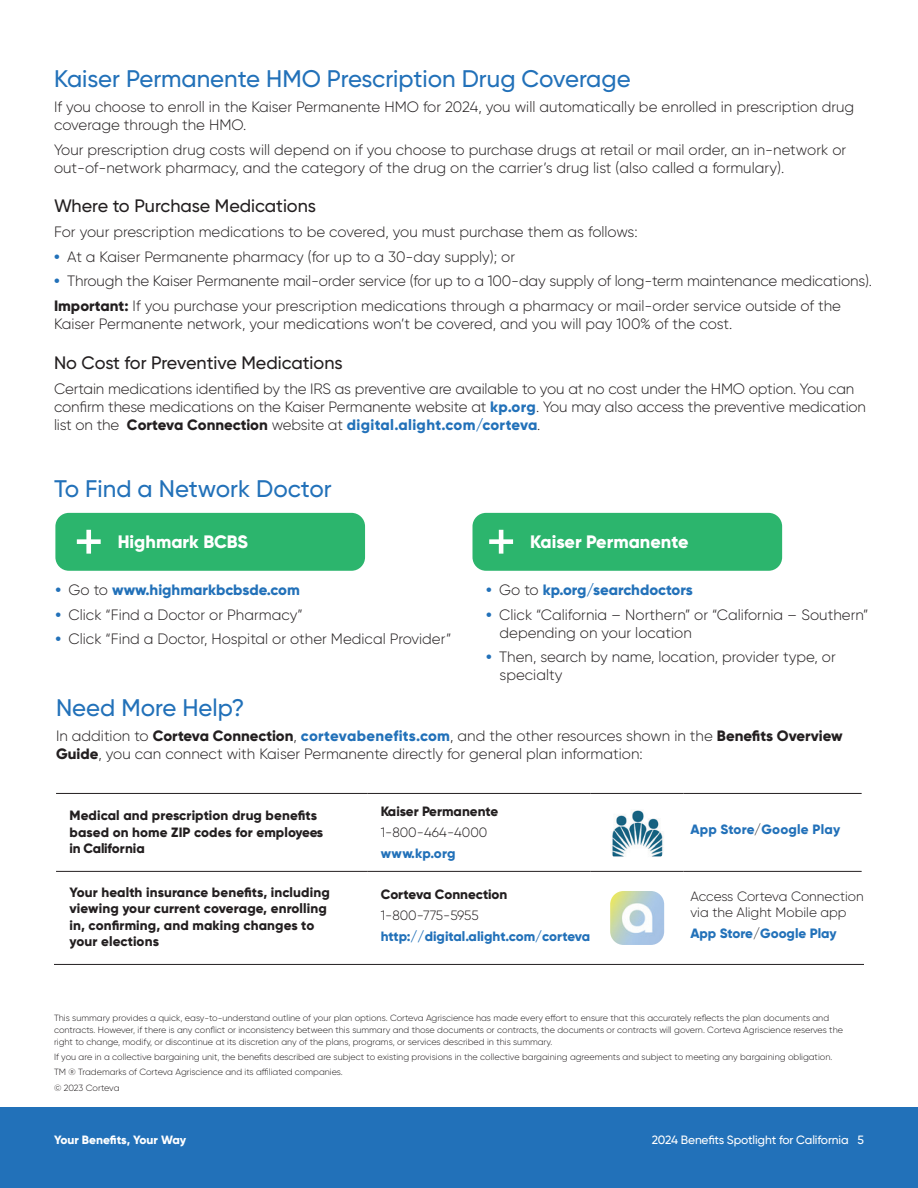
<style>
.page{position:relative;width:918px;height:1188px;background:#fff}
.page>*{position:absolute;margin:0;border:0;box-sizing:border-box;transform-origin:0 0}
.t1{font:500 55.5px "Gilroy";color:#fff}
.t2{font:500 24px "Gilroy";color:#2271b9}
.t3{font:500 18px "Gilroy";color:#231f20}
.t4{font:800 18px "Gilroy";color:#fff}
.t5{font:300 15px/18px "Gilroy";color:#231f20}
.t6{font:800 15px "Gilroy";color:#2271b9}
.t7{font:800 13.5px/16.2px "Gilroy";letter-spacing:.01em;color:#231f20}
.t8{font:800 13.5px "Gilroy";color:#2271b9}
.t9{font:300 13.5px/16.2px "Gilroy";color:#231f20}
.t10{font:500 12px "Gilroy";letter-spacing:-.01em;color:#fff}
.t11{font:800 12px "Gilroy";color:#fff}
.t12{font:300 9px/12px "Gilroy";color:#231f20}
.s1{font-weight:800;color:#2271b9}
.s2{font-weight:800}
.s3{font-weight:300;color:#231f20}
</style>
<div class="page">
<div style="left:0;top:1107px;width:918px;height:81px;background:#2271b9"></div>
<div style="left:55px;top:513px;width:310px;height:58px;background:#2cb56d;border-radius:13px"></div>
<div style="left:472px;top:513px;width:310px;height:58px;background:#2cb56d;border-radius:13px"></div>
<hr style="left:56px;top:793px;width:311px;height:1px;background:#231f20">
<hr style="left:367px;top:793px;width:224px;height:1px;background:#231f20">
<hr style="left:591px;top:793px;width:93px;height:1px;background:#231f20">
<hr style="left:684px;top:793px;width:178px;height:1px;background:#231f20">
<hr style="left:56px;top:871px;width:311px;height:1px;background:#231f20">
<hr style="left:367px;top:871px;width:224px;height:1px;background:#231f20">
<hr style="left:591px;top:871px;width:93px;height:1px;background:#231f20">
<hr style="left:684px;top:871px;width:178px;height:1px;background:#231f20">
<img style="left:612px;top:810px;width:52px;height:47px">
<hr style="left:54px;top:964px;width:810px;height:1px;background:#231f20">
<img style="left:610px;top:891px;width:54px;height:54px">
<h2 class="t2" style="left:54px;top:64px;width:578px">Kaiser Permanente HMO Prescription Drug Coverage</h2>
<p class="t5" style="left:54px;top:97px;width:802px">If you choose to enroll in the Kaiser Permanente HMO for 2024, you will automatically be enrolled in prescription drug coverage through the HMO.</p>
<p class="t5" style="left:54px;top:140px;width:794px">Your prescription drug costs will depend on if you choose to purchase drugs at retail or mail order, an in-network or out-of-network pharmacy, and the category of the drug on the carrier’s drug list (also called a formulary).</p>
<p class="t3" style="left:54px;top:195px;width:264px">Where to Purchase Medications</p>
<p class="t5" style="left:54px;top:223px;width:585px">For your prescription medications to be covered, you must purchase them as follows:</p>
<p class="t5" style="left:54px;top:247px;width:463px"><span class="s1">•</span> At a Kaiser Permanente pharmacy (for up to a 30-day supply); or</p>
<p class="t5" style="left:54px;top:269px;width:820px;line-height:24.8px"><span class="s1">•</span> Through the Kaiser Permanente mail-order service (for up to a 100-day supply of long-term maintenance medications).<br><span class="s2">Important:</span> If you purchase your prescription medications through a pharmacy or mail-order service outside of the</p>
<p class="t5" style="left:54px;top:315px;width:680px">Kaiser Permanente network, your medications won’t be covered, and you will pay 100% of the cost.</p>
<p class="t3" style="left:54px;top:351px;width:290px">No Cost for Preventive Medications</p>
<p class="t5" style="left:54px;top:379px;width:814px">Certain medications identified by the IRS as preventive are available to you at no cost under the HMO option. You can confirm these medications on the Kaiser Permanente website at <span class="s1">kp.org</span>. You may also access the preventive medication list on the <span class="s2">Corteva Connection</span> website at <span class="s1">digital.alight.com/corteva</span>.</p>
<h2 class="t2" style="left:54px;top:474px;width:279px">To Find a Network Doctor</h2>
<h1 class="t1" style="left:74px;top:508px;width:32px">+</h1>
<p class="t4" style="left:118px;top:530px;width:132px">Highmark BCBS</p>
<p class="t4" style="left:530px;top:530px;width:160px">Kaiser Permanente</p>
<h1 class="t1" style="left:486px;top:508px;width:32px">+</h1>
<p class="t6" style="left:55px;top:580px;width:246px">• <span class="s3">Go to</span> www.highmarkbcbsde.com</p>
<p class="t5" style="left:55px;top:605px;width:249px"><span class="s1">•</span> Click “Find a Doctor or Pharmacy”</p>
<p class="t5" style="left:55px;top:630px;width:397px"><span class="s1">•</span> Click “Find a Doctor, Hospital or other Medical Provider”</p>
<p class="t6" style="left:486px;top:580px;width:208px">• <span class="s3">Go to</span> kp.org/searchdoctors</p>
<p class="t5" style="left:500px;top:605px;width:370px;text-indent:-14px"><span class="s1">•</span> Click “California – Northern” or “California – Southern” depending on your location</p>
<p class="t5" style="left:500px;top:648px;width:338px;text-indent:-14px"><span class="s1">•</span> Then, search by name, location, provider type, or specialty</p>
<h2 class="t2" style="left:56px;top:693px;width:190px">Need More Help?</h2>
<p class="t5" style="left:56px;top:726px;width:788px">In addition to <span class="s2">Corteva Connection</span>, <span class="s1">cortevabenefits.com</span>, and the other resources shown in the <span class="s2">Benefits Overview<br>Guide</span>, you can connect with Kaiser Permanente directly for general plan information:</p>
<p class="t7" style="left:70px;top:807px;width:255px">Medical and prescription drug benefits based on home ZIP codes for employees in California</p>
<p class="t7" style="left:70px;top:884px;width:262px">Your health insurance benefits, including viewing your current coverage, enrolling in, confirming, and making changes to your elections</p>
<p class="t7" style="left:381px;top:803px;width:119px">Kaiser Permanente</p>
<p class="t9" style="left:381px;top:824px;width:108px">1-800-464-4000</p>
<p class="t8" style="left:381px;top:844px;width:76px">www.kp.org</p>
<p class="t7" style="left:381px;top:886px;width:128px">Corteva Connection</p>
<p class="t9" style="left:381px;top:907px;width:100px">1-800-775-5955</p>
<p class="t8" style="left:381px;top:927px;width:211px">http://digital.alight.com/corteva</p>
<p class="t8" style="left:690px;top:821px;width:151px">App Store<span class="s3">/</span>Google Play</p>
<p class="t9" style="left:690px;top:888px;width:175px">Access Corteva Connection via the Alight Mobile app</p>
<p class="t8" style="left:690px;top:924px;width:148px">App Store<span class="s3">/</span>Google Play</p>
<p class="t12" style="left:54px;top:1012px;width:791px">This summary provides a quick, easy-to-understand outline of your plan options. Corteva Agriscience has made every effort to ensure that this accurately reflects the plan documents and contracts. However, if there is any conflict or inconsistency between this summary and those documents or contracts, the documents or contracts will govern. Corteva Agriscience reserves the right to change, modify, or discontinue at its discretion any of the plans, programs, or services described in this summary.</p>
<p class="t12" style="left:54px;top:1049px;width:780px;line-height:15.3px">If you are in a collective bargaining unit, the benefits described are subject to existing provisions in the collective bargaining agreements and subject to meeting any bargaining obligation.<br>TM ® Trademarks of Corteva Agriscience and its affiliated companies.<br>© 2023 Corteva</p>
<p class="t11" style="left:54px;top:1132px;width:134px">Your Benefits, Your Way</p>
<p class="t10" style="left:652px;top:1132px;width:214px">2024 Benefits Spotlight for California 5</p>
</div>
